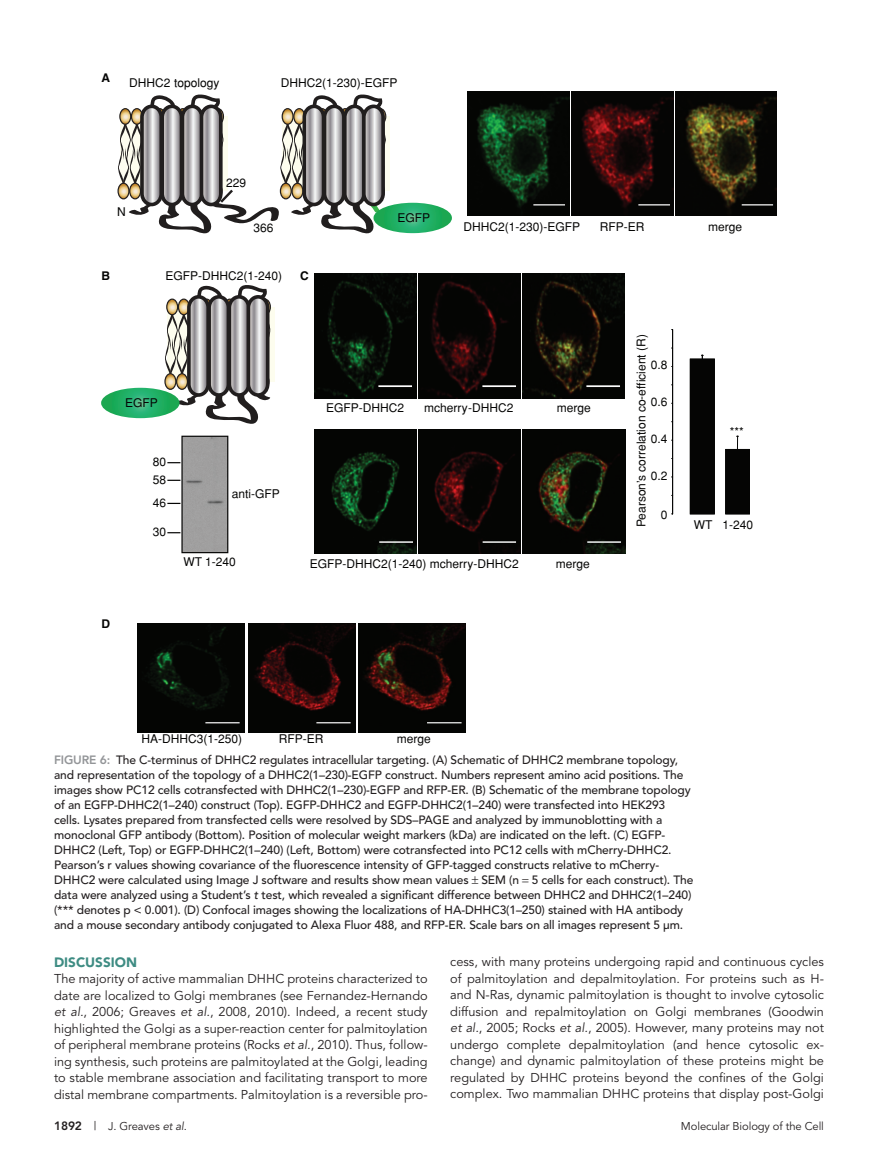
<style>
.page{position:relative;width:878px;height:1175px;background:#fff}
.page>*{position:absolute;margin:0;border:0;box-sizing:border-box;transform-origin:0 0}
.A_head{font:900 13.5px "Avenir";color:#3e8c83}
.Body_Text_avenir{font:12.75px/16.5px "Avenir";color:#231f20;text-align:justify}
.Figure_caption_35_5p{font:500 12px/15px "Avenir";letter-spacing:-.01em;color:#231f20}
.t1{font:12px/17.5px "Helvetica";color:#050504}
.t2{font:700 12px "Helvetica";color:#050504}
.t3{font:11.25px "Avenir";letter-spacing:-.01em;color:#231f20}
.s1{font-weight:800;color:#939598}
.s2{font-style:italic}
.s3{font-weight:800;font-size:12px}
.s4{font-size:12px}
</style>
<div class="page">
<img style="left:138px;top:623px;width:107px;height:109px">
<img style="left:248px;top:623px;width:107px;height:109px">
<img style="left:359px;top:623px;width:107px;height:109px">
<img style="left:572px;top:91px;width:204px;height:124px">
<div style="left:117px;top:183px;width:12px;height:16px;border:1px solid #211e1e;border-radius:50%"></div>
<img style="left:467px;top:91px;width:102px;height:124px">
<img style="left:419px;top:429px;width:102px;height:125px">
<img style="left:315px;top:429px;width:102px;height:125px">
<img style="left:523px;top:429px;width:102px;height:125px">
<img style="left:315px;top:274px;width:101px;height:124px">
<img style="left:419px;top:274px;width:101px;height:124px">
<img style="left:523px;top:274px;width:101px;height:124px">
<div style="left:689px;top:359px;width:25px;height:155px;background:#050504;border:1px solid #050504"></div>
<div style="left:725px;top:449px;width:24px;height:65px;background:#050504"></div>
<svg style="left:736px;top:436px;width:2px;height:13px"></svg>
<hr style="left:672px;top:329px;width:1px;height:185px;background:#050504">
<div style="left:183px;top:437px;width:43px;height:114px;background:#a09f9f"></div>
<div style="left:181px;top:435px;width:47px;height:118px;border:1px solid #050504"></div>
<svg style="left:167px;top:503px;width:13px;height:1px"></svg>
<svg style="left:167px;top:532px;width:13px;height:1px"></svg>
<svg style="left:167px;top:480px;width:13px;height:1px"></svg>
<svg style="left:167px;top:462px;width:13px;height:1px"></svg>
<div style="left:167px;top:307px;width:107px;height:74px;background:#fdfdee"></div>
<svg style="left:101px;top:285px;width:170px;height:139px"></svg>
<svg style="left:118px;top:94px;width:334px;height:140px"></svg>
<p class="t2" style="left:102px;top:71px;width:10px">A</p>
<p class="t1" style="left:129px;top:74px;width:92px">DHHC2 topology</p>
<p class="t1" style="left:281px;top:74px;width:118px">DHHC2(1-230)-EGFP</p>
<p class="t1" style="left:117px;top:203px;width:10px">N</p>
<p class="t2" style="left:102px;top:269px;width:10px">B</p>
<p class="t1" style="left:226px;top:174px;width:22px">229</p>
<p class="t1" style="left:253px;top:219px;width:22px">366</p>
<p class="t1" style="left:165px;top:267px;width:118px">EGFP-DHHC2(1-240)</p>
<p class="t2" style="left:300px;top:269px;width:10px">C</p>
<p class="t1" style="left:397px;top:209px;width:34px">EGFP</p>
<p class="t1" style="left:463px;top:218px;width:118px">DHHC2(1-230)-EGFP</p>
<p class="t1" style="left:600px;top:218px;width:46px">RFP-ER</p>
<p class="t1" style="left:708px;top:218px;width:36px">merge</p>
<p class="t1" style="left:125px;top:394px;width:34px">EGFP</p>
<p class="t1" style="left:153px;top:453px;width:15px">80<br>58</p>
<p class="t1" style="left:153px;top:493px;width:15px">46</p>
<p class="t1" style="left:153px;top:522px;width:15px">30</p>
<p class="t1" style="left:232px;top:485px;width:50px">anti-GFP</p>
<p class="t1" style="left:183px;top:552px;width:54px">WT 1-240</p>
<p class="t2" style="left:102px;top:617px;width:10px">D</p>
<p class="t1" style="left:326px;top:399px;width:80px">EGFP-DHHC2</p>
<p class="t1" style="left:424px;top:399px;width:91px">mcherry-DHHC2</p>
<p class="t1" style="left:556px;top:399px;width:36px">merge</p>
<p class="t1" style="left:310px;top:554px;width:211px">EGFP-DHHC2(1-240) mcherry-DHHC2</p>
<p class="t1" style="left:555px;top:554px;width:36px">merge</p>
<p class="t1" style="left:632px;top:527px;width:194px;rotate:-90deg">Pearson’s correlation co-efficient (R)</p>
<p class="t1" style="left:650px;top:356px;width:18px">0.8</p>
<p class="t1" style="left:650px;top:393px;width:18px">0.6</p>
<p class="t1" style="left:650px;top:430px;width:18px">0.4</p>
<p class="t1" style="left:650px;top:467px;width:18px">0.2</p>
<p class="t1" style="left:660px;top:505px;width:8px">0</p>
<p class="t1" style="left:730px;top:422px;width:16px">***</p>
<p class="t1" style="left:694px;top:516px;width:61px">WT 1-240</p>
<p class="t1" style="left:141px;top:730px;width:102px">HA-DHHC3(1-250)</p>
<p class="t1" style="left:279px;top:730px;width:46px">RFP-ER</p>
<p class="t1" style="left:397px;top:730px;width:35px">merge</p>
<p class="Figure_caption_35_5p" style="left:54px;top:752px;width:640px"><span class="s1">FIGURE 6:</span> The C-terminus of DHHC2 regulates intracellular targeting. (A) Schematic of DHHC2 membrane topology, and representation of the topology of a DHHC2(1–230)-EGFP construct. Numbers represent amino acid positions. The images show PC12 cells cotransfected with DHHC2(1–230)-EGFP and RFP-ER. (B) Schematic of the membrane topology of an EGFP-DHHC2(1–240) construct (Top). EGFP-DHHC2 and EGFP-DHHC2(1–240) were transfected into HEK293 cells. Lysates prepared from transfected cells were resolved by SDS–PAGE and analyzed by immunoblotting with a monoclonal GFP antibody (Bottom). Position of molecular weight markers (kDa) are indicated on the left. (C) EGFP-DHHC2 (Left, Top) or EGFP-DHHC2(1–240) (Left, Bottom) were cotransfected into PC12 cells with mCherry-DHHC2.<br>Pearson’s r values showing covariance of the fluorescence intensity of GFP-tagged constructs relative to mCherry-DHHC2 were calculated using Image J software and results show mean values SEM (n 5 cells for each construct). The data were analyzed using a Student’s <span class="s2">t</span> test, which revealed a significant difference between DHHC2 and DHHC2(1–240) (*** denotes p &lt; 0.001). (D) Confocal images showing the localizations of HA-DHHC3(1–250) stained with HA antibody and a mouse secondary antibody conjugated to Alexa Fluor 488, and RFP-ER. Scale bars on all images represent 5 μm.</p>
<p class="A_head" style="left:54px;top:953px;width:84px">DISCUSSION</p>
<p class="Body_Text_avenir" style="left:54px;top:970px;width:375px">The majority of active mammalian DHHC proteins characterized to date are localized to Golgi membranes (see Fernandez-Hernando <span class="s2">et al.</span>, 2006; Greaves <span class="s2">et al.</span>, 2008, 2010). Indeed, a recent study highlighted the Golgi as a super-reaction center for palmitoylation of peripheral membrane proteins (Rocks <span class="s2">et al.</span>, 2010). Thus, follow&shy;ing synthesis, such proteins are palmitoylated at the Golgi, leading to stable membrane association and facilitating transport to more distal membrane compartments. Palmitoylation is a reversible pro-</p>
<p class="Body_Text_avenir" style="left:450px;top:953px;width:375px">cess, with many proteins undergoing rapid and continuous cycles of palmitoylation and depalmitoylation. For proteins such as H&shy;and N-Ras, dynamic palmitoylation is thought to involve cytosolic diffusion and repalmitoylation on Golgi membranes (Goodwin <span class="s2">et al.</span>, 2005; Rocks <span class="s2">et al.</span>, 2005). However, many proteins may not undergo complete depalmitoylation (and hence cytosolic ex&shy;change) and dynamic palmitoylation of these proteins might be regulated by DHHC proteins beyond the confines of the Golgi complex. Two mammalian DHHC proteins that display post-Golgi</p>
<p class="t3" style="left:54px;top:1119px;width:134px"><span class="s3">1892</span> <span class="s4">|</span> J. Greaves <span class="s2">et al</span>.</p>
<p class="t3" style="left:681px;top:1119px;width:144px">Molecular Biology of the Cell</p>
</div>
